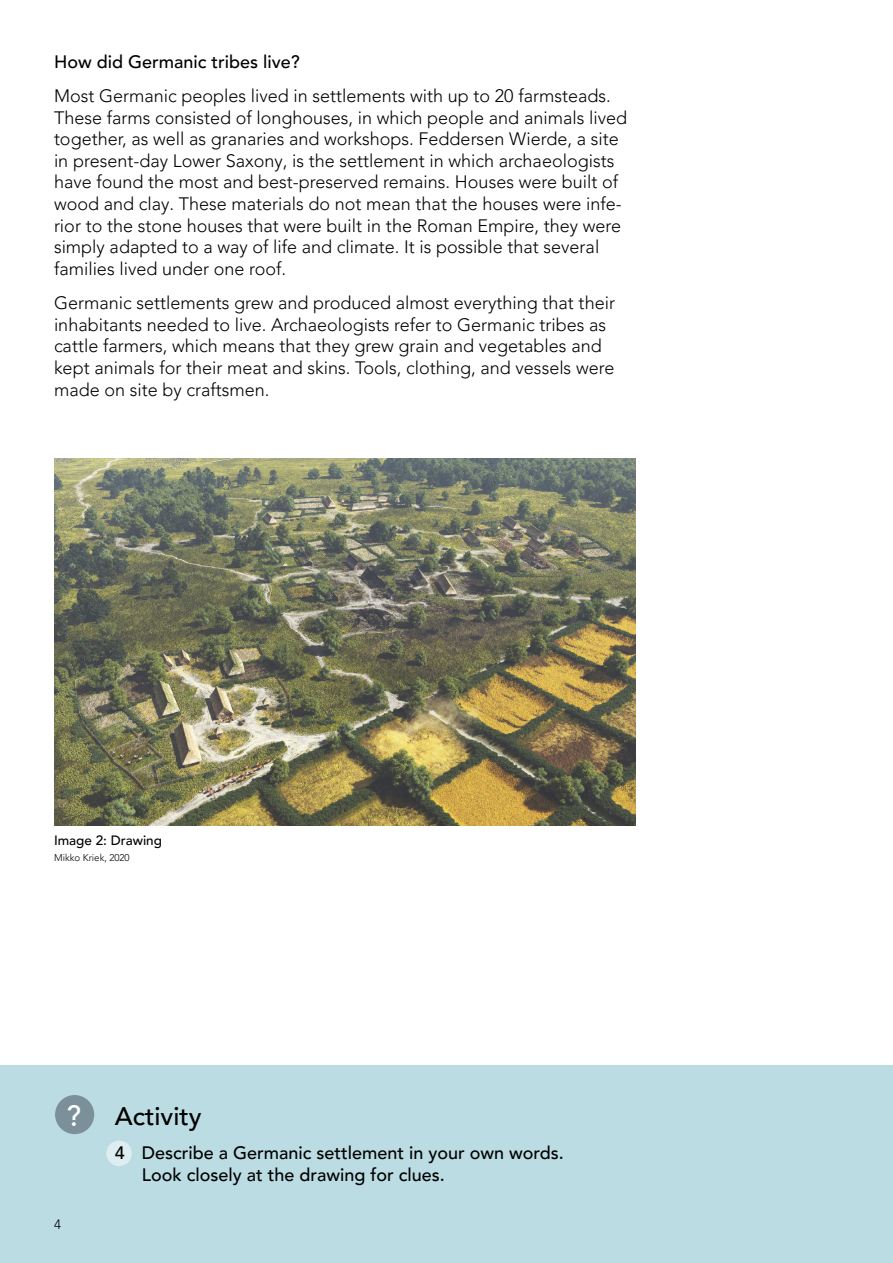
<style>
.page{position:relative;width:893px;height:1263px;background:#fff}
.page>*{position:absolute;margin:0;border:0;box-sizing:border-box;transform-origin:0 0}
.t1{font:500 29.25px "Avenir LT Pro";color:#fff}
.t2{font:500 25.5px "Avenir LT Pro";color:#000}
.t3{font:300 18px/21.6px "Avenir LT Pro";color:#000}
.t4{font:500 18px/21.6px "Avenir LT Pro";color:#000}
.t5{font:500 13.5px "Avenir LT Pro";color:#000}
.t6{font:300 13.5px "Avenir LT Pro";color:#000}
.t7{font:300 9.75px "Avenir LT Pro";color:#000}
</style>
<div class="page">
<img style="left:54px;top:458px;width:581px;height:367px">
<div style="left:0;top:1065px;width:893px;height:198px;background:#bbdce2"></div>
<div style="left:106px;top:1140px;width:26px;height:26px;background:#deedf1;border-radius:50%"></div>
<div style="left:55px;top:1095px;width:39px;height:39px;background:#7b9098;border-radius:50%"></div>
<p class="t4" style="left:54px;top:51px;width:247px">How did Germanic tribes live?</p>
<p class="t3" style="left:54px;top:85px;width:574px">Most Germanic peoples lived in settlements with up to 20 farmsteads.<br>These farms consisted of longhouses, in which people and animals lived together, as well as granaries and workshops. Feddersen Wierde, a site in present-day Lower Saxony, is the settlement in which archaeologists have found the most and best-preserved remains. Houses were built of wood and clay. These materials do not mean that the houses were infe&shy;rior to the stone houses that were built in the Roman Empire, they were simply adapted to a way of life and climate. It is possible that several families lived under one roof.</p>
<p class="t3" style="left:54px;top:292px;width:562px">Germanic settlements grew and produced almost everything that their inhabitants needed to live. Archaeologists refer to Germanic tribes as cattle farmers, which means that they grew grain and vegetables and kept animals for their meat and skins. Tools, clothing, and vessels were made on site by craftsmen.</p>
<p class="t5" style="left:54px;top:832px;width:110px">Image 2: Drawing</p>
<p class="t7" style="left:54px;top:851px;width:77px">Mikko Kriek, 2020</p>
<h1 class="t1" style="left:67px;top:1098px;width:16px">?</h1>
<p class="t6" style="left:54px;top:1216px;width:9px">4</p>
<h2 class="t2" style="left:115px;top:1101px;width:88px">Activity</h2>
<p class="t4" style="left:142px;top:1142px;width:424px;text-indent:-27px">4 Describe a Germanic settlement in your own words.<br>Look closely at the drawing for clues.</p>
</div>
